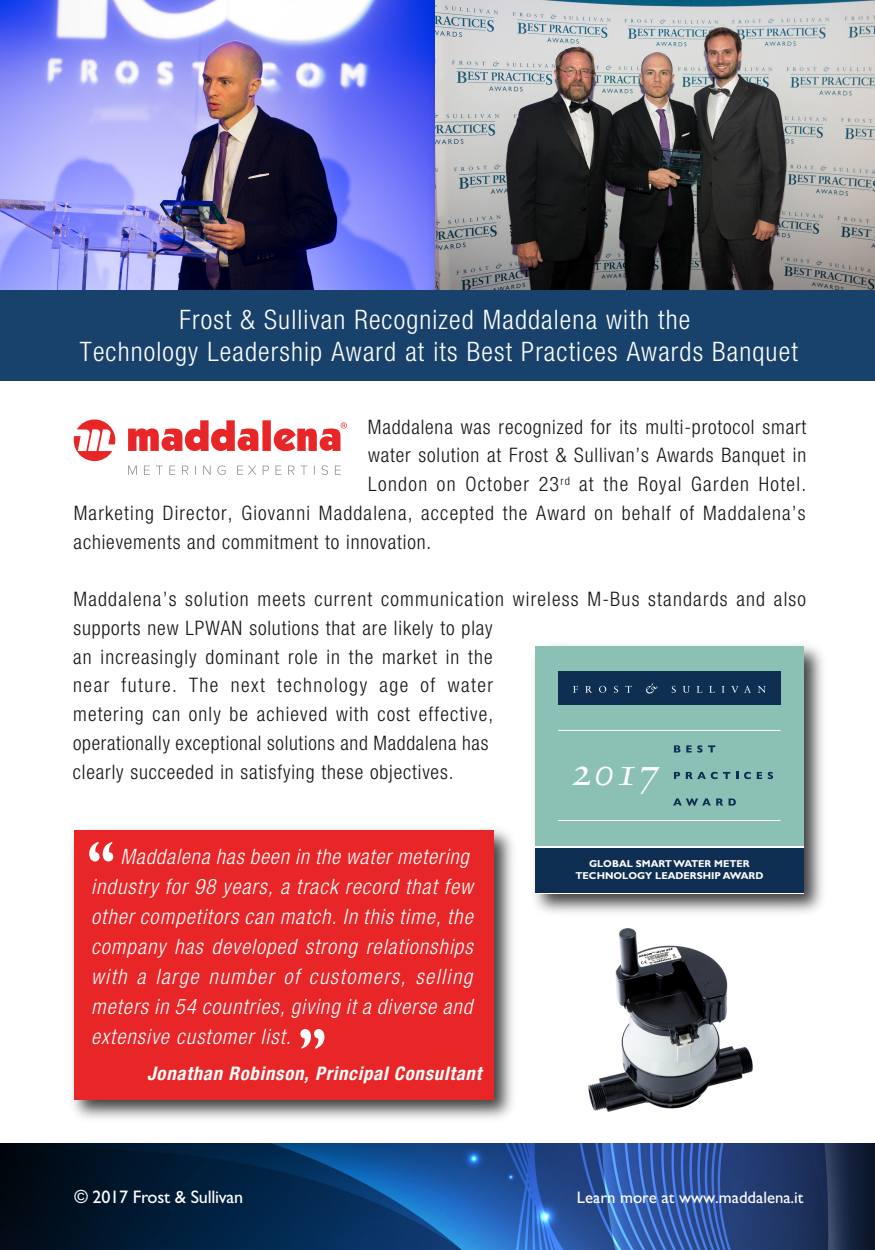
<style>
.page{position:relative;width:875px;height:1250px;background:#fff}
.page>*{position:absolute;margin:0;border:0;box-sizing:border-box;transform-origin:0 0}
.t1{font:40.62px "Sabon Italic Os F";color:#fff}
.t2{font:300 condensed 26.88px/32.2px "Helvetica Neue LT Std";letter-spacing:.045em;color:#fff;text-align:center}
.t3{font:italic 300 condensed 21.25px/30px "Helvetica Neue LT Std";letter-spacing:.05em;color:#fff}
.t4{font:300 condensed 20px/28.8px "Helvetica Neue LT Std";letter-spacing:.055em;color:#131516}
.t5{font:italic 700 condensed 18.75px "Helvetica Neue LT Std";letter-spacing:.045em;color:#fff}
.t6{font:18.12px "Gill Sans";letter-spacing:-.01em;color:#fff}
.t7{font:16.75px "Gill Sans";color:#fff}
.t8{font:700 10px/12px "Gill Sans";color:#fff;text-align:center}
</style>
<div class="page">
<img style="left:588px;top:928px;width:165px;height:184px">
<img style="left:0;top:1143px;width:875px;height:107px">
<img style="left:0;top:0;width:425px;height:290px">
<img style="left:425px;top:0;width:450px;height:290px">
<img style="left:534px;top:645px;width:289px;height:268px">
<div style="left:535px;top:647px;width:269px;height:199px;background:#8bc0b5"></div>
<div style="left:535px;top:848px;width:269px;height:45px;background:#0f2f52"></div>
<div style="left:558px;top:671px;width:223px;height:34px;background:#0f2f52"></div>
<svg style="left:573px;top:686px;width:5px;height:7px"></svg>
<svg style="left:585px;top:686px;width:7px;height:7px"></svg>
<svg style="left:599px;top:686px;width:7px;height:7px"></svg>
<svg style="left:614px;top:686px;width:4px;height:7px"></svg>
<svg style="left:625px;top:686px;width:7px;height:7px"></svg>
<svg style="left:672px;top:686px;width:4px;height:7px"></svg>
<svg style="left:683px;top:686px;width:7px;height:7px"></svg>
<svg style="left:697px;top:686px;width:5px;height:7px"></svg>
<svg style="left:709px;top:686px;width:6px;height:7px"></svg>
<svg style="left:722px;top:686px;width:3px;height:7px"></svg>
<svg style="left:731px;top:686px;width:7px;height:7px"></svg>
<svg style="left:744px;top:686px;width:7px;height:7px"></svg>
<svg style="left:758px;top:686px;width:8px;height:7px"></svg>
<svg style="left:646px;top:683px;width:11px;height:11px"></svg>
<hr style="left:558px;top:730px;width:223px;height:1px;background:#fff">
<hr style="left:558px;top:820px;width:223px;height:1px;background:#fff">
<svg style="left:674px;top:745px;width:6px;height:8px"></svg>
<svg style="left:686px;top:745px;width:29px;height:8px"></svg>
<svg style="left:674px;top:772px;width:6px;height:7px"></svg>
<svg style="left:686px;top:772px;width:44px;height:7px"></svg>
<svg style="left:736px;top:772px;width:2px;height:7px"></svg>
<svg style="left:744px;top:772px;width:7px;height:7px"></svg>
<svg style="left:757px;top:772px;width:5px;height:7px"></svg>
<svg style="left:768px;top:772px;width:5px;height:7px"></svg>
<svg style="left:673px;top:798px;width:50px;height:8px"></svg>
<svg style="left:729px;top:798px;width:7px;height:8px"></svg>
<svg style="left:128px;top:465px;width:213px;height:10px"></svg>
<svg style="left:128px;top:420px;width:219px;height:31px"></svg>
<svg style="left:74px;top:419px;width:41px;height:42px"></svg>
<img style="left:72px;top:829px;width:441px;height:290px">
<div style="left:74px;top:830px;width:419px;height:270px;background:#e92627"></div>
<svg style="left:89px;top:842px;width:24px;height:20px"></svg>
<svg style="left:300px;top:1029px;width:24px;height:20px"></svg>
<div style="left:0;top:290px;width:875px;height:91px;background:#18426b"></div>
<h2 class="t2" style="left:80px;top:303px;width:719px">Frost &amp; Sullivan Recognized Maddalena with the<br>Technology Leadership Award at its Best Practices Awards Banquet</h2>
<p class="t4" style="left:368px;top:412px;width:440px">Maddalena was recognized for its multi-protocol smart</p>
<p class="t4" style="left:368px;top:441px;width:440px">water solution at Frost &amp; Sullivan’s Awards Banquet in</p>
<p class="t4" style="left:368px;top:470px;width:439px">London on October 23<sup>rd</sup> at the Royal Garden Hotel.</p>
<p class="t4" style="left:74px;top:498px;width:734px">Marketing Director, Giovanni Maddalena, accepted the Award on behalf of Maddalena’s</p>
<p class="t4" style="left:74px;top:527px;width:359px">achievements and commitment to innovation.</p>
<p class="t4" style="left:73px;top:585px;width:735px">Maddalena’s solution meets current communication wireless M-Bus standards and also supports new LPWAN solutions that are likely to play<br>an increasingly dominant role in the market in the<br>near future. The next technology age of water<br>metering can only be achieved with cost effective,<br>operationally exceptional solutions and Maddalena has<br>clearly succeeded in satisfying these objectives.</p>
<h1 class="t1" style="left:571px;top:747px;width:92px">2017</h1>
<p class="t3" style="left:91px;top:842px;width:383px;text-indent:29px">Maddalena has been in the water metering industry for 98 years, a track record that few other competitors can match. In this time, the company has developed strong relationships with a large number of customers, selling meters in 54 countries, giving it a diverse and extensive customer list.</p>
<p class="t5" style="left:147px;top:1062px;width:336px">Jonathan Robinson, Principal Consultant</p>
<p class="t8" style="left:575px;top:858px;width:189px">GLOBAL SMART WATER METER<br>TECHNOLOGY LEADERSHIP AWARD</p>
<p class="t6" style="left:75px;top:1187px;width:170px">© 2017 Frost &amp; Sullivan</p>
<p class="t7" style="left:577px;top:1188px;width:228px">Learn more at www.maddalena.it</p>
</div>
